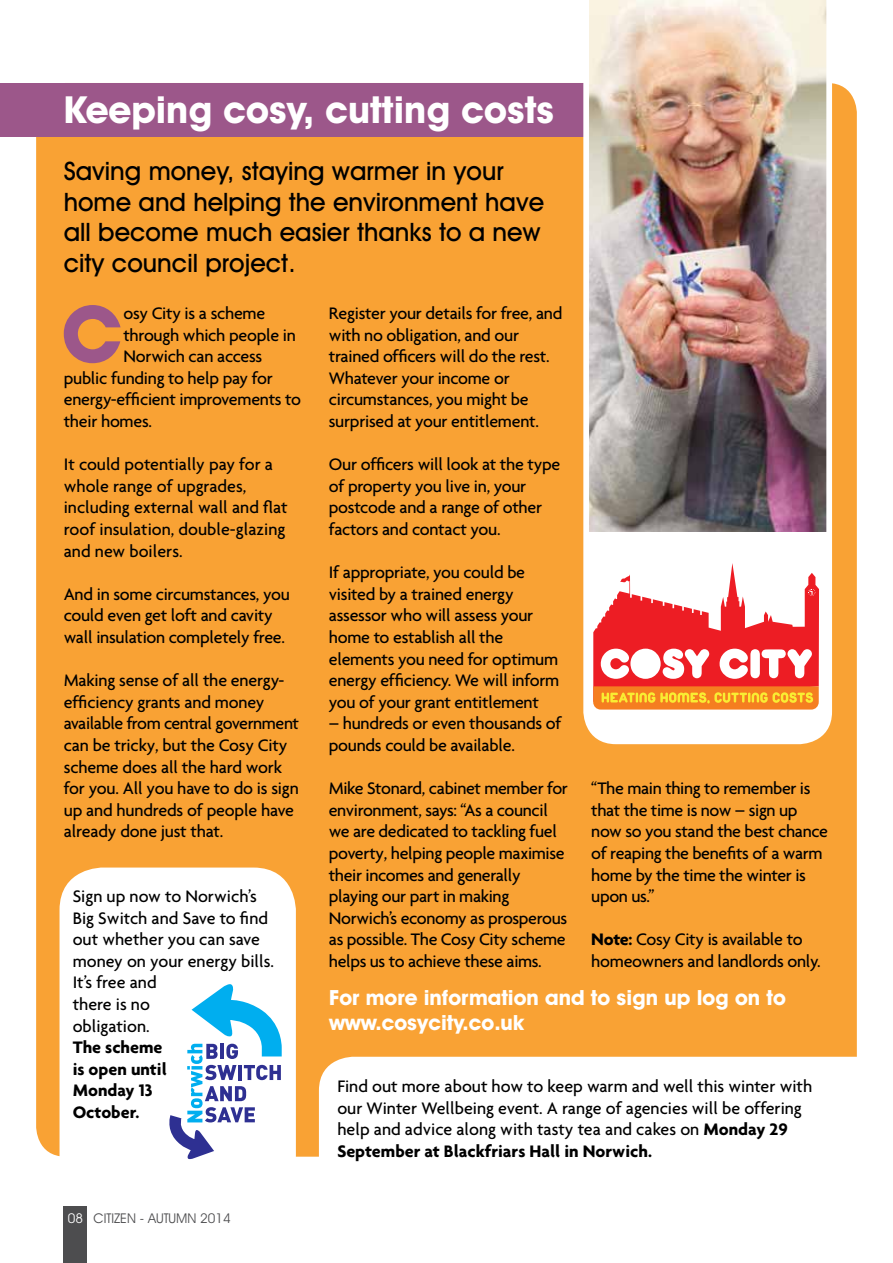
<style>
.page{position:relative;width:893px;height:1263px;background:#fff}
.page>*{position:absolute;margin:0;border:0;box-sizing:border-box;transform-origin:0 0}
.t1{font:700 78.75px "Avant Garde IT Cby BT";color:#9c578a}
.t2{font:700 37.5px "Avant Garde IT Cby BT";color:#fff}
.t3{font:500 25.5px/30.6px "Avant Garde IT Cby BT";color:#000}
.t4{font:700 21px/25.2px "Avant Garde IT Cby BT";color:#fff}
.t5{font:500 18px/21.6px "Agenda";letter-spacing:-.015em;color:#000}
.t6{font:700 18px/21.6px "Agenda";color:#000}
.t7{font:13.5px "Avant Garde IT Cby BT";color:#4d4d4f}
.s1{color:#fff}
.s2{font-weight:700}
</style>
<div class="page">
<div style="left:64px;top:1206px;width:23px;height:57px;background:#4d4d4f"></div>
<div style="left:36px;top:83px;width:821px;height:1074px;background:#f9a234;border-radius:30px"></div>
<div style="left:0;top:83px;width:585px;height:53px;background:#9c578a"></div>
<div style="left:60px;top:867px;width:236px;height:331px;background:#fff;border-radius:43px"></div>
<svg style="left:169px;top:984px;width:113px;height:176px"></svg>
<div style="left:319px;top:1057px;width:538px;height:100px;background:#fff"></div>
<img style="left:583px;top:0;width:249px;height:744px">
<div style="left:586px;top:531px;width:243px;height:200px;background:#fff"></div>
<svg style="left:591px;top:563px;width:233px;height:178px"></svg>
<h2 class="t2" style="left:64px;top:87px;width:492px">Keeping cosy, cutting costs</h2>
<h3 class="t3" style="left:64px;top:155px;width:482px">Saving money, staying warmer in your home and helping the environment have all become much easier thanks to a new city council project.</h3>
<h1 class="t1" style="left:62px;top:286px;width:62px">C</h1>
<p class="t5" style="left:123px;top:302px;width:143px">osy City is a scheme</p>
<p class="t5" style="left:123px;top:323px;width:174px">through which people in</p>
<p class="t5" style="left:123px;top:345px;width:140px">Norwich can access</p>
<p class="t5" style="left:64px;top:367px;width:211px">public funding to help pay for</p>
<p class="t5" style="left:64px;top:388px;width:239px">energy-efficient improvements to</p>
<p class="t5" style="left:64px;top:410px;width:90px">their homes.</p>
<p class="t5" style="left:64px;top:453px;width:225px">It could potentially pay for a whole range of upgrades, including external wall and flat roof insulation, double-glazing and new boilers.</p>
<p class="t5" style="left:64px;top:583px;width:228px">And in some circumstances, you could even get loft and cavity wall insulation completely free.</p>
<p class="t5" style="left:64px;top:669px;width:237px">Making sense of all the energy&shy;efficiency grants and money available from central government can be tricky, but the Cosy City scheme does all the hard work for you. All you have to do is sign up and hundreds of people have already done just that.</p>
<p class="t5" style="left:73px;top:885px;width:203px">Sign up now to Norwich’s<br>Big Switch and Save to find out whether you can save money on your energy bills.<br>It’s free and<br>there is no<br>obligation.</p>
<p class="t6" style="left:73px;top:1036px;width:96px">The scheme is open until<br>Monday 13<br>October.</p>
<p class="t7" style="left:68px;top:1210px;width:164px"><span class="s1">08</span> CITIZEN - AUTUMN 2014</p>
<p class="t5" style="left:329px;top:302px;width:235px">Register your details for free, and with no obligation, and our trained officers will do the rest.<br>Whatever your income or circumstances, you might be surprised at your entitlement.</p>
<p class="t5" style="left:329px;top:453px;width:233px">Our officers will look at the type of property you live in, your postcode and a range of other factors and contact you.</p>
<p class="t5" style="left:329px;top:561px;width:232px">If appropriate, you could be visited by a trained energy assessor who will assess your home to establish all the elements you need for optimum energy efficiency. We will inform you of your grant entitlement</p>
<p class="t5" style="left:329px;top:712px;width:234px">– hundreds or even thousands of pounds could be available.</p>
<p class="t5" style="left:329px;top:777px;width:241px">Mike Stonard, cabinet member for environment, says: “As a council we are dedicated to tackling fuel poverty, helping people maximise their incomes and generally playing our part in making<br>Norwich’s economy as prosperous as possible. The Cosy City scheme helps us to achieve these aims.</p>
<p class="t5" style="left:591px;top:777px;width:238px">“The main thing to remember is that the time is now – sign up now so you stand the best chance of reaping the benefits of a warm home by the time the winter is upon us.”</p>
<p class="t5" style="left:591px;top:928px;width:231px"><span class="s2">Note:</span> Cosy City is available to homeowners and landlords only.</p>
<p class="t4" style="left:329px;top:985px;width:458px">For more information and to sign up log on to www.cosycity.co.uk</p>
<p class="t5" style="left:337px;top:1075px;width:476px">Find out more about how to keep warm and well this winter with our Winter Wellbeing event. A range of agencies will be offering help and advice along with tasty tea and cakes on <span class="s2">Monday 29<br>September at Blackfriars Hall in Norwich.</span></p>
</div>
